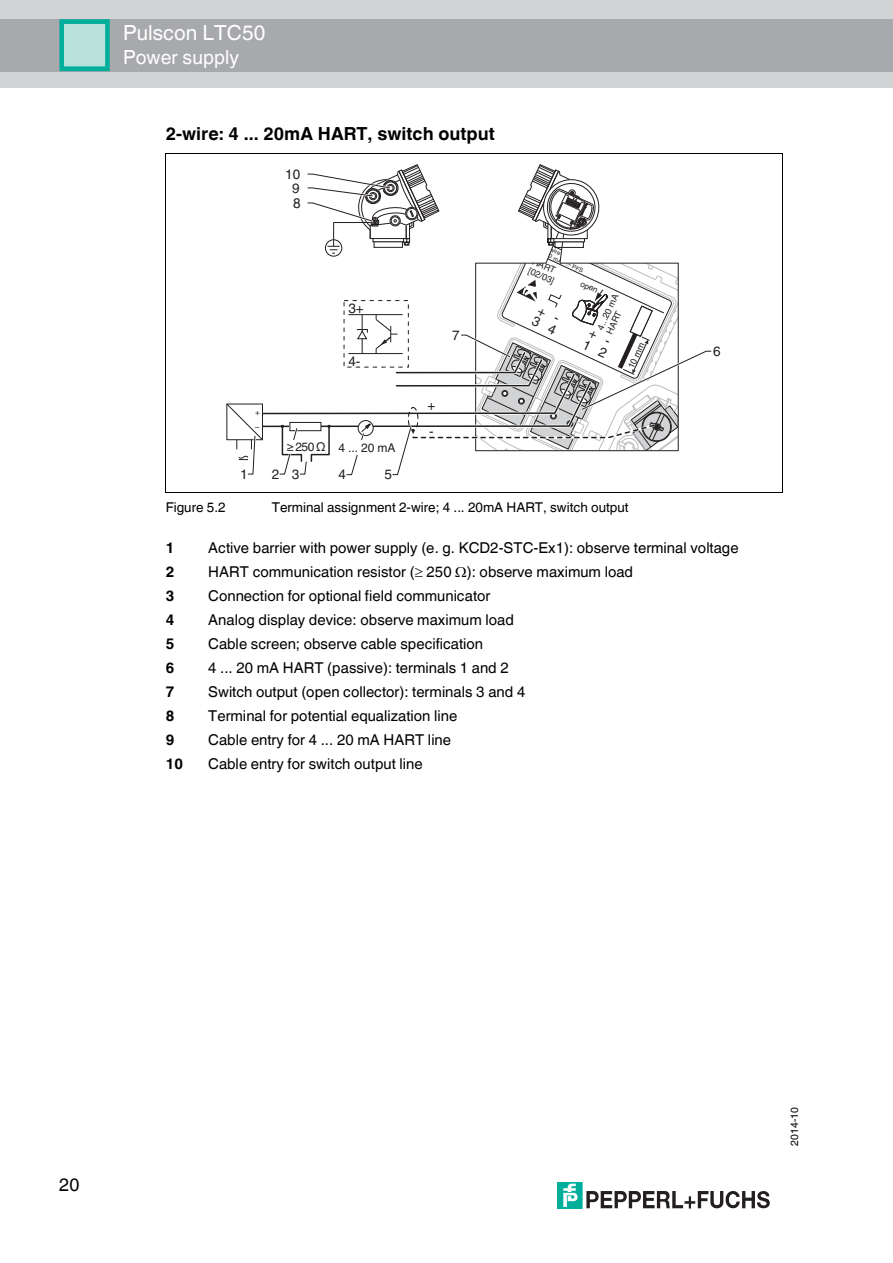
<style>
.page{position:relative;width:893px;height:1263px;background:#fff}
.page>*{position:absolute;margin:0;border:0;box-sizing:border-box;transform-origin:0 0}
.t1{font:20.85px "Helvetica World";color:#fff}
.t2{font:19.5px "Helvetica World";color:#fff}
.t3{font:700 18px "Helvetica World";letter-spacing:.005em;color:#000}
.t4{font:18px "Helvetica World";color:#000}
.t5{font:15px "Helvetica World";color:#000}
.t6{font:700 15px "Helvetica World";color:#000}
.t7{font:13.95px "Helvetica World";color:#231f20}
.t8{font:13.5px "Helvetica World";color:#000}
.t9{font:13.5px/13.8px "Helvetica World";color:#231f20;text-align:center}
.t10{font:12px "Helvetica World";letter-spacing:-.025em;color:#231f20}
.t11{font:10.5px "Helvetica World";letter-spacing:.005em;color:#000}
.t12{font:9px/10.1px "Helvetica World";color:#231f20}
.t13{font:8.25px "Helvetica World";color:#231f20}
.t14{font:6px/6.8px "Helvetica World";color:#231f20}
</style>
<div class="page">
<div style="left:0;top:0;width:892px;height:87px;background:#d1d3d4"></div>
<div style="left:0;top:19px;width:892px;height:52px;background:#a7a9ac"></div>
<div style="left:60px;top:21px;width:47px;height:49px;background:#b8e1dc"></div>
<div style="left:59px;top:19px;width:51px;height:52px;border:5px solid #00ae9c"></div>
<div style="left:557px;top:1182px;width:25px;height:26px;background:#00ae9c"></div>
<svg style="left:563px;top:1184px;width:15px;height:23px"></svg>
<svg style="left:586px;top:1191px;width:183px;height:18px"></svg>
<hr style="left:165px;top:153px;width:1px;height:339px;background:#000">
<hr style="left:782px;top:153px;width:1px;height:339px;background:#000">
<hr style="left:165px;top:153px;width:617px;height:1px;background:#000">
<hr style="left:165px;top:492px;width:617px;height:1px;background:#000">
<svg style="left:226px;top:164px;width:486px;height:312px"></svg>
<h1 class="t1" style="left:123px;top:15px;width:144px">Pulscon LTC50</h1>
<h2 class="t2" style="left:123px;top:41px;width:117px">Power supply</h2>
<p class="t3" style="left:166px;top:119px;width:331px">2-wire: 4 ... 20mA HART, switch output</p>
<p class="t9" style="left:285px;top:169px;width:17px">10<br>9</p>
<p class="t7" style="left:293px;top:198px;width:9px">8</p>
<p class="t9" style="left:348px;top:302px;width:17px">3+</p>
<p class="t9" style="left:348px;top:355px;width:14px">4-</p>
<p class="t10" style="left:287px;top:444px;width:110px">≥ 250 Ω 4 ... 20 mA</p>
<p class="t9" style="left:240px;top:469px;width:9px">1</p>
<p class="t9" style="left:384px;top:469px;width:9px">5</p>
<p class="t9" style="left:272px;top:469px;width:29px">2 3</p>
<p class="t9" style="left:338px;top:469px;width:9px">4</p>
<p class="t9" style="left:452px;top:330px;width:9px">7</p>
<p class="t9" style="left:427px;top:393px;width:9px;line-height:26px;text-align:left">+ -</p>
<p class="t14" style="left:545px;top:243px;width:24px;rotate:25deg">2- wire<br>4-20 mA</p>
<p class="t12" style="left:534px;top:257px;width:29px;rotate:25deg">HART [02/03]</p>
<p class="t13" style="left:582px;top:280px;width:20px;rotate:25deg">open</p>
<p class="t12" style="left:596px;top:328px;width:40px;rotate:-65deg">4...20 mA<br>HART</p>
<p class="t12" style="left:627px;top:366px;width:29px;rotate:-65deg">10 mm</p>
<p class="t9" style="left:713px;top:346px;width:9px">6</p>
<p class="t8" style="left:166px;top:496px;width:61px">Figure 5.2</p>
<p class="t8" style="left:272px;top:496px;width:358px">Terminal assignment 2-wire; 4 ... 20mA HART, switch output</p>
<p class="t6" style="left:166px;top:536px;width:10px">1</p>
<p class="t5" style="left:208px;top:536px;width:532px">Active barrier with power supply (e. g. KCD2-STC-Ex1): observe terminal voltage</p>
<p class="t6" style="left:166px;top:560px;width:10px">2</p>
<p class="t5" style="left:208px;top:560px;width:426px">HART communication resistor ( 250 ): observe maximum load</p>
<p class="t6" style="left:166px;top:583px;width:10px">3</p>
<p class="t5" style="left:208px;top:583px;width:284px">Connection for optional field communicator</p>
<p class="t6" style="left:166px;top:608px;width:10px">4</p>
<p class="t5" style="left:208px;top:608px;width:307px">Analog display device: observe maximum load</p>
<p class="t6" style="left:166px;top:632px;width:10px">5</p>
<p class="t5" style="left:208px;top:632px;width:276px">Cable screen; observe cable specification</p>
<p class="t6" style="left:166px;top:655px;width:10px">6</p>
<p class="t5" style="left:208px;top:655px;width:302px">4 ... 20 mA HART (passive): terminals 1 and 2</p>
<p class="t6" style="left:166px;top:680px;width:10px">7</p>
<p class="t5" style="left:208px;top:680px;width:318px">Switch output (open collector): terminals 3 and 4</p>
<p class="t6" style="left:166px;top:704px;width:10px">8</p>
<p class="t5" style="left:208px;top:704px;width:250px">Terminal for potential equalization line</p>
<p class="t6" style="left:166px;top:727px;width:10px">9</p>
<p class="t5" style="left:208px;top:727px;width:244px">Cable entry for 4 ... 20 mA HART line</p>
<p class="t6" style="left:166px;top:752px;width:19px">10</p>
<p class="t5" style="left:208px;top:752px;width:216px">Cable entry for switch output line</p>
<p class="t4" style="left:59px;top:1170px;width:22px">20</p>
<p class="t11" style="left:785px;top:1146px;width:40px;rotate:-90deg">2014-10</p>
</div>
